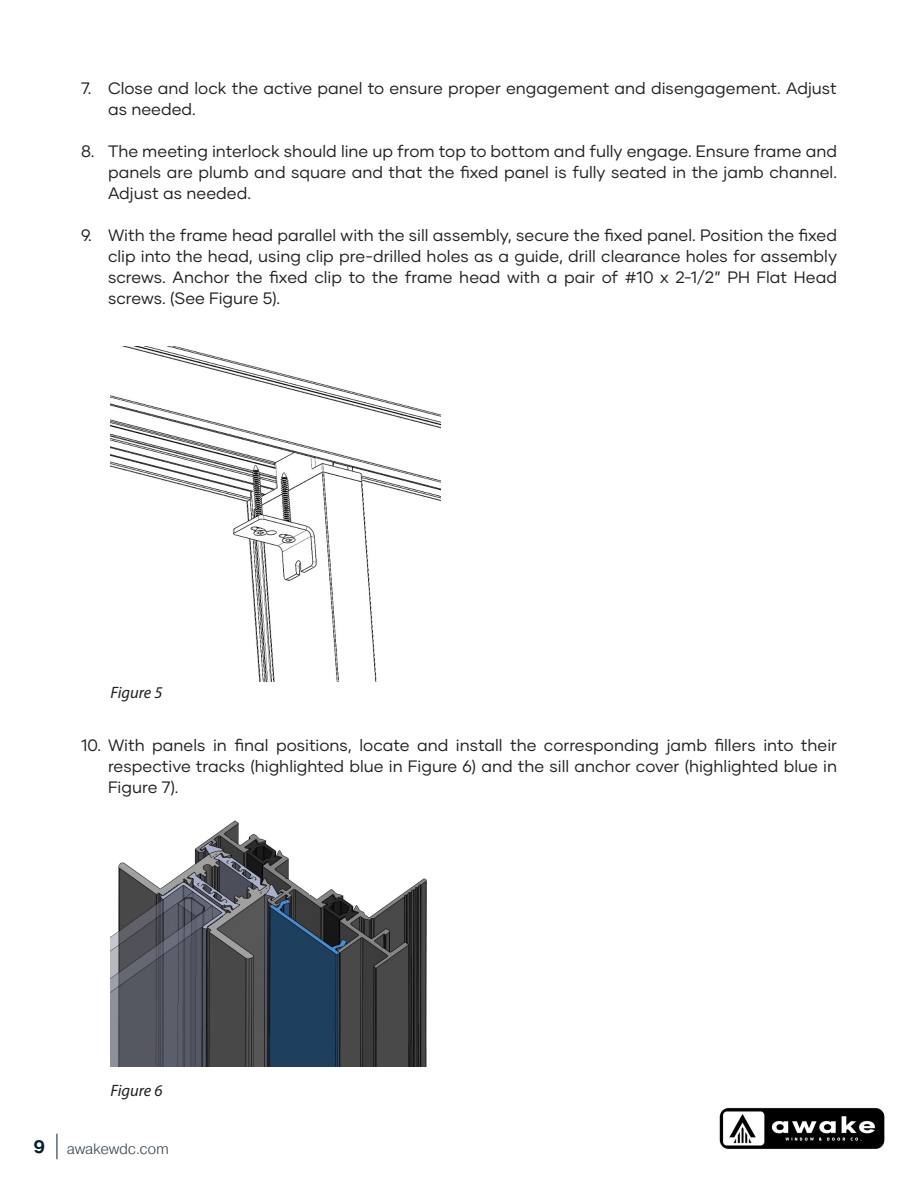
<style>
.page{position:relative;width:918px;height:1188px;background:#fff}
.page>*{position:absolute;margin:0;border:0;box-sizing:border-box;transform-origin:0 0}
.t1{font:16.5px/21px "Gilmer";color:#231f20;text-align:justify}
.t2{font:italic 16.5px "Myriad Pro";color:#231f20}
.t3{font:300 15px "Pragmatica";letter-spacing:-.015em;color:#424c57}
.s1{font-weight:700;font-size:18px;color:#06212e}
</style>
<div class="page">
<svg style="left:57px;top:1134px;width:1px;height:25px"></svg>
<img style="left:719px;top:1107px;width:166px;height:42px">
<img style="left:110px;top:347px;width:331px;height:334px">
<img style="left:110px;top:820px;width:317px;height:246px">
<p class="t1" style="left:108px;top:78px;width:731px;text-indent:-27px">7. Close and lock the active panel to ensure proper engagement and disengagement. Adjust as needed.</p>
<p class="t1" style="left:108px;top:141px;width:731px;text-indent:-27px">8. The meeting interlock should line up from top to bottom and fully engage. Ensure frame and panels are plumb and square and that the fixed panel is fully seated in the jamb channel.<br>Adjust as needed.</p>
<p class="t1" style="left:108px;top:225px;width:731px;text-indent:-27px">9. With the frame head parallel with the sill assembly, secure the fixed panel. Position the fixed clip into the head, using clip pre-drilled holes as a guide, drill clearance holes for assembly screws. Anchor the fixed clip to the frame head with a pair of #10 x 2-1/2” PH Flat Head screws. (See Figure 5).</p>
<p class="t2" style="left:110px;top:682px;width:54px">Figure 5</p>
<p class="t1" style="left:108px;top:734px;width:731px;text-indent:-27px">10. With panels in final positions, locate and install the corresponding jamb fillers into their respective tracks (highlighted blue in Figure 6) and the sill anchor cover (highlighted blue in Figure 7).</p>
<p class="t2" style="left:110px;top:1081px;width:54px">Figure 6</p>
<p class="t3" style="left:34px;top:1140px;width:137px"><span class="s1">9</span> awakewdc.com</p>
</div>
